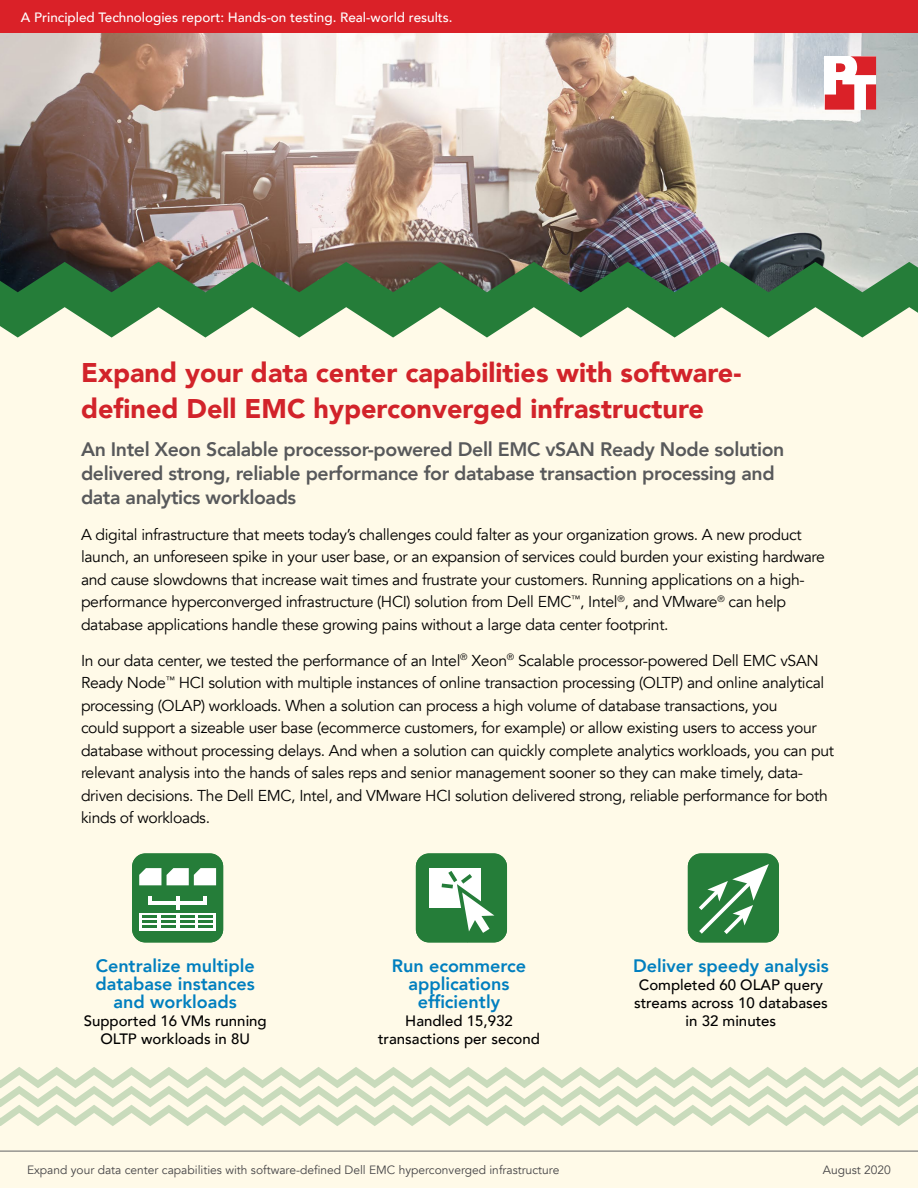
<style>
.page{position:relative;width:918px;height:1188px;background:#fff}
.page>*{position:absolute;margin:0;border:0;box-sizing:border-box;transform-origin:0 0}
.t1{font:900 27px/36px "Avenir";color:#d2232a}
.t2{font:800 19.5px/24px "Avenir";letter-spacing:-.02em;color:#58595b}
.t3{font:800 18px/18px "Avenir";color:#007fbf;text-align:center}
.t4{font:15.75px/22.5px "Avenir";letter-spacing:-.02em;color:#000}
.t5{font:500 15px/18px "Avenir";color:#000;text-align:center}
.t6{font:500 13.5px "Avenir";color:#fff}
.t7{font:12px "Avenir";color:#464547}
</style>
<div class="page">
<div style="left:0;top:302px;width:918px;height:886px;background:#fffae8"></div>
<img style="left:0;top:33px;width:918px;height:229px">
<svg style="left:0;top:262px;width:918px;height:76px;fill:#257d39"></svg>
<svg style="left:0;top:1067px;width:918px;height:59px"></svg>
<svg style="left:132px;top:853px;width:91px;height:90px"></svg>
<svg style="left:416px;top:853px;width:91px;height:90px"></svg>
<svg style="left:688px;top:853px;width:91px;height:90px"></svg>
<hr style="left:0;top:1151px;width:918px;height:1px;background:#616264">
<div style="left:0;top:0;width:918px;height:32px;background:#da2128"></div>
<svg style="left:825px;top:56px;width:51px;height:54px"></svg>
<p class="t6" style="left:21px;top:6px;width:433px">A Principled Technologies report: Hands-on testing. Real-world results.</p>
<h1 class="t1" style="left:81px;top:354px;width:662px">Expand your data center capabilities with software&shy;defined Dell EMC hyperconverged infrastructure</h1>
<p class="t2" style="left:81px;top:437px;width:705px">An Intel Xeon Scalable processor-powered Dell EMC vSAN Ready Node solution delivered strong, reliable performance for database transaction processing and data analytics workloads</p>
<p class="t4" style="left:81px;top:523px;width:745px">A digital infrastructure that meets today’s challenges could falter as your organization grows. A new product launch, an unforeseen spike in your user base, or an expansion of services could burden your existing hardware and cause slowdowns that increase wait times and frustrate your customers. Running applications on a high&shy;performance hyperconverged infrastructure (HCI) solution from Dell EMC<sup>™</sup>, Intel<sup>®</sup>, and VMware<sup>®</sup> can help database applications handle these growing pains without a large data center footprint.</p>
<p class="t4" style="left:81px;top:649px;width:755px">In our data center, we tested the performance of an Intel<sup>®</sup> Xeon<sup>®</sup> Scalable processor-powered Dell EMC vSAN Ready Node<sup>™</sup> HCI solution with multiple instances of online transaction processing (OLTP) and online analytical processing (OLAP) workloads. When a solution can process a high volume of database transactions, you<br>could support a sizeable user base (ecommerce customers, for example) or allow existing users to access your database without processing delays. And when a solution can quickly complete analytics workloads, you can put relevant analysis into the hands of sales reps and senior management sooner so they can make timely, data&shy;driven decisions. The Dell EMC, Intel, and VMware HCI solution delivered strong, reliable performance for both kinds of workloads.</p>
<p class="t3" style="left:96px;top:957px;width:161px">Centralize multiple database instances and workloads</p>
<p class="t5" style="left:84px;top:1011px;width:185px">Supported 16 VMs running<br>OLTP workloads in 8U</p>
<p class="t3" style="left:392px;top:957px;width:136px">Run ecommerce applications efficiently</p>
<p class="t5" style="left:378px;top:1011px;width:163px">Handled 15,932 transactions per second</p>
<p class="t3" style="left:633px;top:957px;width:197px">Deliver speedy analysis</p>
<p class="t5" style="left:634px;top:975px;width:195px">Completed 60 OLAP query streams across 10 databases in 32 minutes</p>
<p class="t7" style="left:27px;top:1163px;width:534px">Expand your data center capabilities with software-defined Dell EMC hyperconverged infrastructure</p>
<p class="t7" style="left:823px;top:1163px;width:70px">August 2020</p>
</div>
